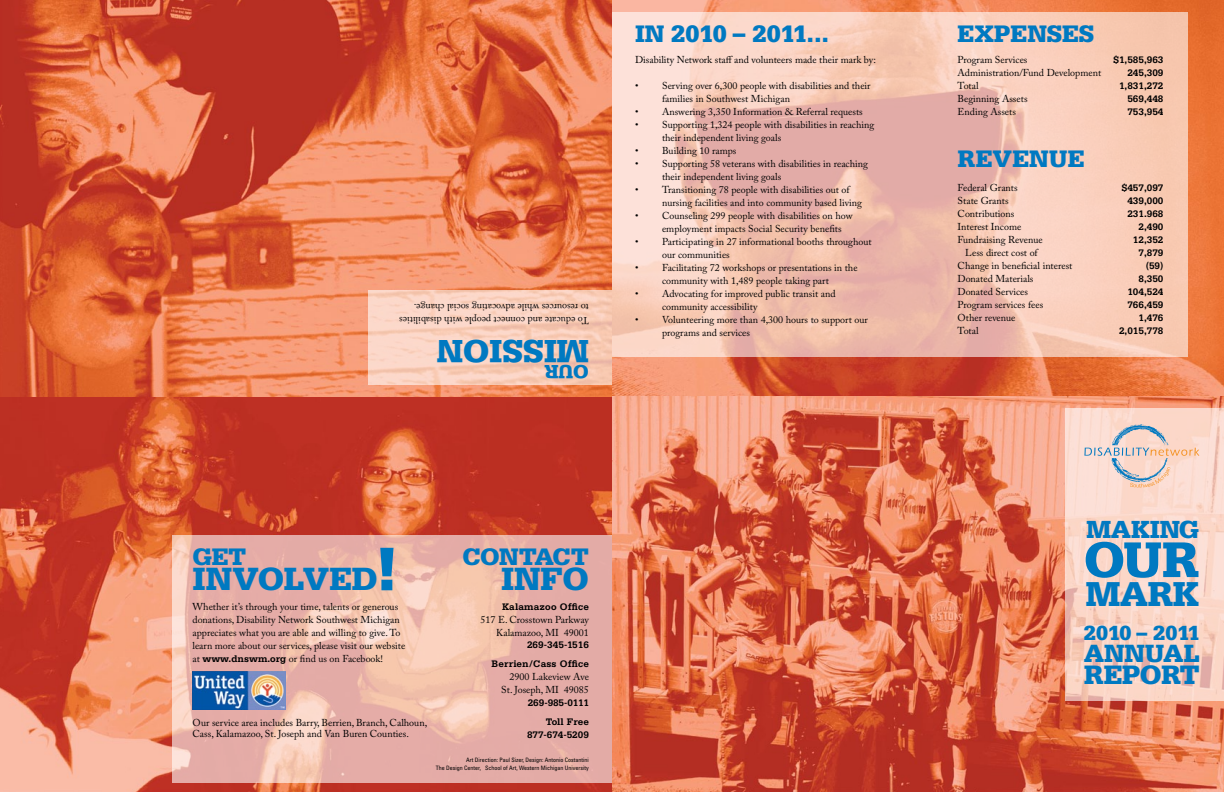
<style>
.page{position:relative;width:1224px;height:792px;background:#fff}
.page>*{position:absolute;margin:0;border:0;box-sizing:border-box;transform-origin:0 0}
.t1{font:900 53px "Serifa";color:#0079c1}
.t2{font:900 36.5px "Serifa";color:#0079c1}
.t3{font:900 34px "Serifa";letter-spacing:-.005em;color:#0079c1}
.t4{font:900 28.2px "Serifa";letter-spacing:-.03em;color:#0079c1}
.t5{font:900 26.4px "Serifa";color:#0079c1}
.t6{font:900 26.1px "Serifa";letter-spacing:-.01em;color:#0079c1}
.t7{font:900 25.2px "Serifa";letter-spacing:-.005em;color:#0079c1}
.t8{font:900 21.7px "Serifa";letter-spacing:-.01em;color:#0079c1}
.t9{font:900 20.2px "Serifa";color:#0079c1}
.t10{font:10px/13px "Adobe Caslon Pro";color:#000}
.t11{font:700 10px/19px "Serifa";color:#000;text-align:right}
.t12{font:700 10px/19px "Serifa";letter-spacing:.02em;color:#000;text-align:right}
.t13{font:condensed 6px/8px "Univers";color:#000;text-align:right}
.s1{font-size:65px}
.s2{font-family:"Serifa";font-weight:700}
</style>
<div class="page">
<img style="left:0;top:397px;width:612px;height:395px">
<img style="left:0;top:0;width:612px;height:397px">
<img style="left:612px;top:0;width:612px;height:397px">
<img style="left:612px;top:397px;width:612px;height:395px">
<svg style="left:172px;top:536px;width:440px;height:247px;background:#eab6ac"></svg>
<svg style="left:612px;top:12px;width:576px;height:345px;background:#f3c6b7"></svg>
<svg style="left:1066px;top:408px;width:158px;height:293px;background:#f9d5c8"></svg>
<svg style="left:1084px;top:424px;width:115px;height:64px;background:#e7d1ca"></svg>
<img style="left:193px;top:671px;width:93px;height:39px">
<svg style="left:368px;top:290px;width:244px;height:95px;background:#f9d0be"></svg>
<p class="t10" style="left:589px;top:327px;width:191px;rotate:-180deg">To educate and connect people with disabilities to resources while advocating social change.</p>
<h3 class="t3" style="left:589px;top:371px;width:154px;rotate:-180deg">MISSION</h3>
<h3 class="t9" style="left:589px;top:384px;width:46px;rotate:-180deg">OUR</h3>
<h3 class="t7" style="left:635px;top:19px;width:195px">IN 2010 – 2011...</h3>
<h3 class="t7" style="left:958px;top:19px;width:138px">EXPENSES</h3>
<p class="t10" style="left:635px;top:53px;width:243px">Disability Network staff and volunteers made their mark by:</p>
<p class="t10" style="left:662px;top:79px;width:210px;text-indent:-27px">• Serving over 6,300 people with disabilities and their families in Southwest Michigan</p>
<p class="t10" style="left:635px;top:105px;width:229px">• Answering 3,350 Information &amp; Referral requests</p>
<p class="t10" style="left:662px;top:118px;width:214px;text-indent:-27px">• Supporting 1,324 people with disabilities in reaching their independent living goals</p>
<p class="t10" style="left:635px;top:144px;width:103px">• Building 10 ramps</p>
<p class="t10" style="left:662px;top:157px;width:207px;text-indent:-27px">• Supporting 58 veterans with disabilities in reaching their independent living goals</p>
<p class="t10" style="left:662px;top:183px;width:201px;text-indent:-27px">• Transitioning 78 people with disabilities out of nursing facilities and into community based living</p>
<p class="t10" style="left:662px;top:209px;width:192px;text-indent:-27px">• Counseling 299 people with disabilities on how employment impacts Social Security benefits</p>
<p class="t10" style="left:662px;top:235px;width:211px;text-indent:-27px">• Participating in 27 informational booths throughout our communities</p>
<p class="t10" style="left:635px;top:261px;width:224px;text-align:center">• Facilitating 72 workshops or presentations in the community with 1,489 people taking part</p>
<p class="t10" style="left:662px;top:287px;width:175px;text-indent:-27px">• Advocating for improved public transit and community accessibility</p>
<p class="t10" style="left:662px;top:313px;width:207px;text-indent:-27px">• Volunteering more than 4,300 hours to support our programs and services</p>
<p class="t10" style="left:958px;top:53px;width:71px">Program Services</p>
<p class="t11" style="left:1113px;top:50px;width:52px">$1,585,963</p>
<p class="t10" style="left:958px;top:66px;width:145px">Administration/Fund Development</p>
<p class="t11" style="left:1127px;top:63px;width:38px">245,309</p>
<p class="t10" style="left:958px;top:79px;width:23px">Total</p>
<p class="t11" style="left:1119px;top:76px;width:46px">1,831,272</p>
<p class="t10" style="left:958px;top:92px;width:71px">Beginning Assets</p>
<p class="t11" style="left:1127px;top:89px;width:38px">569,448</p>
<p class="t10" style="left:958px;top:105px;width:60px">Ending Assets</p>
<p class="t11" style="left:1127px;top:102px;width:38px">753,954</p>
<h3 class="t7" style="left:958px;top:144px;width:128px">REVENUE</h3>
<p class="t10" style="left:958px;top:181px;width:62px">Federal Grants</p>
<p class="t11" style="left:1122px;top:178px;width:43px">$457,097</p>
<p class="t10" style="left:958px;top:194px;width:53px">State Grants</p>
<p class="t11" style="left:1127px;top:191px;width:38px">439,000</p>
<p class="t10" style="left:958px;top:207px;width:58px">Contributions</p>
<p class="t11" style="left:1127px;top:204px;width:38px">231.968</p>
<p class="t10" style="left:958px;top:220px;width:65px">Interest Income</p>
<p class="t11" style="left:1138px;top:217px;width:27px">2,490</p>
<p class="t10" style="left:958px;top:233px;width:87px">Fundraising Revenue</p>
<p class="t11" style="left:1133px;top:230px;width:32px">12,352</p>
<p class="t10" style="left:965px;top:246px;width:74px">Less direct cost of</p>
<p class="t11" style="left:1138px;top:243px;width:27px">7,879</p>
<p class="t10" style="left:958px;top:259px;width:116px">Change in beneficial interest</p>
<p class="t11" style="left:1146px;top:256px;width:19px">(59)</p>
<p class="t10" style="left:958px;top:272px;width:77px">Donated Materials</p>
<p class="t11" style="left:1138px;top:269px;width:27px">8,350</p>
<p class="t10" style="left:958px;top:285px;width:72px">Donated Services</p>
<p class="t11" style="left:1127px;top:282px;width:38px">104,524</p>
<p class="t10" style="left:958px;top:298px;width:87px">Program services fees</p>
<p class="t11" style="left:1127px;top:295px;width:38px">766,459</p>
<p class="t10" style="left:958px;top:311px;width:59px">Other revenue</p>
<p class="t11" style="left:1138px;top:308px;width:27px">1,476</p>
<p class="t10" style="left:958px;top:324px;width:23px">Total</p>
<p class="t11" style="left:1119px;top:321px;width:46px">2,015,778</p>
<h3 class="t7" style="left:192px;top:542px;width:56px">GET</h3>
<h3 class="t3" style="left:192px;top:559px;width:209px">INVOLVED<span class="s1">!</span></h3>
<h3 class="t7" style="left:463px;top:542px;width:37px">CONTA</h3>
<h3 class="t7" style="left:553px;top:542px;width:36px">CT</h3>
<h3 class="t3" style="left:501px;top:559px;width:87px">INFO</h3>
<p class="t10" style="left:192px;top:600px;width:214px">Whether it’s through your time, talents or generous donations, Disability Network Southwest Michigan appreciates what you are able and willing to give. To learn more about our services, please visit our website at <span class="s2">www.dnswm.org</span> or find us on Facebook!</p>
<p class="t10" style="left:192px;top:717px;width:236px;line-height:11px">Our service area includes Barry, Berrien, Branch, Calhoun,<br>Cass, Kalamazoo, St. Joseph and Van Buren Counties.</p>
<p class="t12" style="left:502px;top:597px;width:88px">Kalamazoo Office</p>
<p class="t10" style="left:481px;top:613px;width:110px;text-align:right">517 E. Crosstown Parkway<br>Kalamazoo, MI 49001</p>
<p class="t12" style="left:491px;top:635px;width:99px">269-345-1516<br>Berrien/Cass Office</p>
<p class="t10" style="left:501px;top:670px;width:89px;text-align:right">2900 Lakeview Ave<br>St. Joseph, MI 49085</p>
<p class="t11" style="left:528px;top:693px;width:63px">269-985-0111<br>Toll Free</p>
<p class="t11" style="left:527px;top:725px;width:63px">877-674-5209</p>
<p class="t13" style="left:436px;top:755px;width:155px">Art Direction: Paul Sizer, Design: Antonio Costantini<br>The Design Center, School of Art, Western Michigan University</p>
<h3 class="t6" style="left:1086px;top:514px;width:114px">MAKING</h3>
<h1 class="t1" style="left:1084px;top:528px;width:118px">OUR</h1>
<h2 class="t2" style="left:1086px;top:572px;width:115px">MARK</h2>
<h3 class="t8" style="left:1084px;top:620px;width:118px">2010 – 2011</h3>
<h3 class="t5" style="left:1084px;top:638px;width:118px">ANNUAL</h3>
<h3 class="t4" style="left:1084px;top:659px;width:118px">REPORT</h3>
</div>
